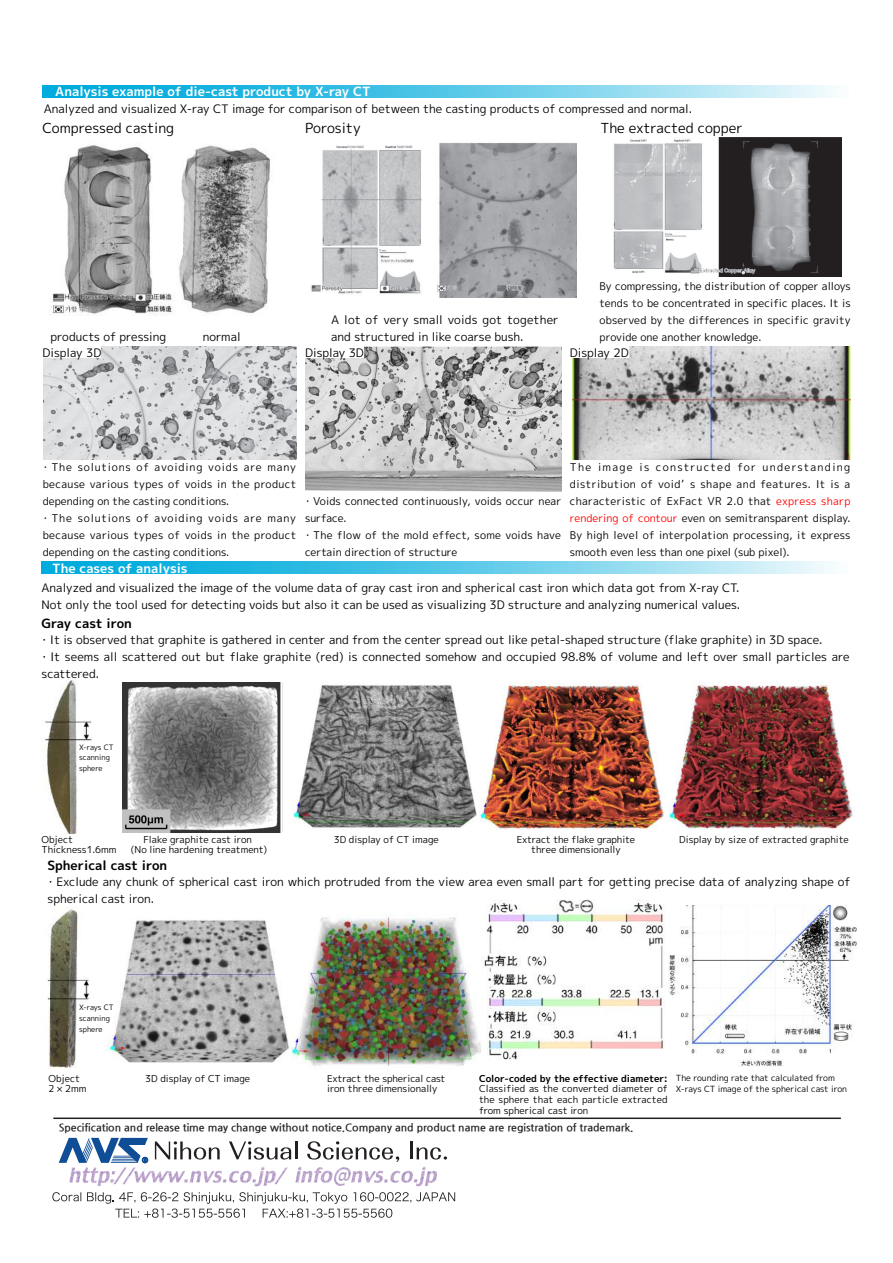
<style>
.page{position:relative;width:893px;height:1263px;background:#fff}
.page>*{position:absolute;margin:0;border:0;box-sizing:border-box;transform-origin:0 0}
.t1{font:13.8px "Mig Mix 1 P Regular";color:#000}
.t2{font:12.75px "Mig Mix 1 P Bold";color:#fff}
.t3{font:12.75px "Mig Mix 1 P Bold";color:#000}
.t4{font:11.7px/17px "Mig Mix 1 P Regular";color:#000}
.t5{font:10.65px/17px "Mig Mix 1 P Regular";letter-spacing:.01em;color:#000}
.t6{font:700 10.65px "Nanum Gothic";color:#231f20}
.t7{font:10.65px "Mig Mix 1 P Regular";letter-spacing:.03em;color:#000}
.t8{font:10.65px "Mig Mix 1 P Regular";letter-spacing:.075em;color:#000}
.t9{font:10.65px "Mig Mix 1 P Regular";letter-spacing:.12em;color:#000}
.t10{font:10.65px "Mig Mix 1 P Regular";letter-spacing:.045em;color:#000}
.t11{font:10.65px "Mig Mix 1 P Regular";letter-spacing:.03em;color:#f00}
.t12{font:9.6px/10.6px "Mig Mix 1 P Regular";color:#000}
.t13{font:9.6px "Mig Mix 1 P Bold";color:#000}
.t14{font:8.55px/10.6px "Mig Mix 1 P Regular";color:#000}
.t15{font:7.5px/10.6px "Mig Mix 1 P Regular";color:#000}
.s1{color:#f00}
</style>
<div class="page">
<img style="left:572px;top:347px;width:278px;height:113px">
<svg style="left:43px;top:85px;width:791px;height:13px;background:#5ecae9"></svg>
<img style="left:51px;top:145px;width:219px;height:171px">
<img style="left:613px;top:138px;width:229px;height:138px">
<img style="left:311px;top:143px;width:266px;height:155px">
<img style="left:305px;top:347px;width:256px;height:144px">
<img style="left:44px;top:347px;width:252px;height:112px">
<div style="left:43px;top:347px;width:58px;height:11px;background:#fff"></div>
<div style="left:305px;top:347px;width:59px;height:11px;background:#fff"></div>
<div style="left:570px;top:347px;width:59px;height:11px;background:#fff"></div>
<svg style="left:42px;top:562px;width:791px;height:12px;background:#5ecae9"></svg>
<img style="left:69px;top:1166px;width:368px;height:21px">
<svg style="left:52px;top:1192px;width:29px;height:9px"></svg>
<svg style="left:87px;top:1192px;width:368px;height:26px"></svg>
<img style="left:293px;top:681px;width:562px;height:149px">
<img style="left:123px;top:682px;width:158px;height:150px">
<img style="left:42px;top:679px;width:49px;height:155px">
<div style="left:79px;top:743px;width:35px;height:29px;background:#fff"></div>
<img style="left:668px;top:905px;width:188px;height:161px">
<img style="left:47px;top:906px;width:42px;height:163px">
<img style="left:105px;top:913px;width:376px;height:153px">
<hr style="left:53px;top:1117px;width:788px;height:2px;background:#231f20">
<img style="left:481px;top:899px;width:184px;height:161px">
<div style="left:79px;top:1004px;width:35px;height:29px;background:#fff"></div>
<svg style="left:155px;top:1141px;width:65px;height:18px"></svg>
<svg style="left:229px;top:1141px;width:68px;height:18px"></svg>
<svg style="left:307px;top:1141px;width:92px;height:21px"></svg>
<hr style="left:410px;top:1141px;width:3px;height:18px;background:#231f20">
<svg style="left:417px;top:1147px;width:30px;height:12px"></svg>
<svg style="left:59px;top:1138px;width:89px;height:25px"></svg>
<p class="t2" style="left:43px;top:82px;width:329px">　Analysis example of die-cast product by X-ray CT</p>
<p class="t1" style="left:43px;top:118px;width:133px">Compressed casting</p>
<p class="t4" style="left:44px;top:100px;width:650px">Analyzed and visualized -X ray CT image for comparison of between the casting products of compressed and normal.</p>
<p class="t1" style="left:305px;top:118px;width:57px">Porosity</p>
<p class="t1" style="left:600px;top:118px;width:144px">The extracted copper</p>
<p class="t4" style="left:51px;top:328px;width:117px">products of pressing</p>
<p class="t4" style="left:43px;top:344px;width:60px">Display 3D</p>
<p class="t4" style="left:203px;top:328px;width:40px">normal</p>
<p class="t4" style="left:331px;top:311px;width:229px">A lot of very small voids got together and structured in like coarse bush.</p>
<p class="t4" style="left:305px;top:344px;width:60px">Display 3D</p>
<p class="t5" style="left:600px;top:278px;width:253px;text-align:justify">By compressing, the distribution of copper alloys tends to be concentrated in specific places. It is observed by the differences in specific gravity provide one another knowledge.</p>
<p class="t4" style="left:570px;top:344px;width:60px">Display 2D</p>
<p class="t5" style="left:40px;top:459px;width:33px">・The</p>
<p class="t7" style="left:43px;top:477px;width:255px">because various types of voids in the product</p>
<p class="t5" style="left:43px;top:493px;width:188px">depending on the casting conditions.</p>
<p class="t5" style="left:267px;top:510px;width:30px">many</p>
<p class="t8" style="left:78px;top:460px;width:55px">solutions</p>
<p class="t8" style="left:155px;top:460px;width:49px">avoiding</p>
<p class="t5" style="left:208px;top:459px;width:31px">voids</p>
<p class="t5" style="left:137px;top:459px;width:14px">of</p>
<p class="t5" style="left:244px;top:459px;width:19px">are</p>
<p class="t5" style="left:267px;top:459px;width:30px">many</p>
<p class="t5" style="left:40px;top:510px;width:258px">・The<br>because various types of voids in the product depending on the casting conditions.</p>
<p class="t8" style="left:78px;top:511px;width:55px">solutions</p>
<p class="t8" style="left:155px;top:511px;width:49px">avoiding</p>
<p class="t5" style="left:208px;top:510px;width:31px">voids</p>
<p class="t5" style="left:137px;top:510px;width:14px">of</p>
<p class="t5" style="left:244px;top:510px;width:19px">are</p>
<p class="t2" style="left:52px;top:559px;width:137px">The cases of analysis</p>
<p class="t5" style="left:302px;top:493px;width:260px">・Voids connected continuously, voids occur near surface.<br>・The flow of the mold effect, some voids have certain direction of structure</p>
<p class="t5" style="left:570px;top:459px;width:23px">The</p>
<p class="t5" style="left:598px;top:459px;width:36px">image</p>
<p class="t5" style="left:639px;top:459px;width:11px">is</p>
<p class="t9" style="left:656px;top:460px;width:76px">constructed</p>
<p class="t5" style="left:737px;top:459px;width:20px">for</p>
<p class="t9" style="left:763px;top:460px;width:89px">understanding</p>
<p class="t5" style="left:658px;top:476px;width:28px">void’</p>
<p class="t10" style="left:570px;top:477px;width:68px">distribution</p>
<p class="t5" style="left:700px;top:476px;width:33px">shape</p>
<p class="t5" style="left:737px;top:476px;width:20px">and</p>
<p class="t5" style="left:830px;top:476px;width:11px">is</p>
<p class="t5" style="left:641px;top:476px;width:13px">of</p>
<p class="t10" style="left:761px;top:477px;width:52px">features.</p>
<p class="t5" style="left:816px;top:476px;width:11px">It</p>
<p class="t5" style="left:690px;top:476px;width:7px">s</p>
<p class="t5" style="left:844px;top:476px;width:7px">a</p>
<p class="t5" style="left:570px;top:493px;width:282px">characteristic of ExFact VR 2.0 that<br><span class="s1">rendering of contour</span> even on semitransparent display.<br>By high level of interpolation processing, it express smooth even less than one pixel (sub pixel .(</p>
<p class="t11" style="left:776px;top:494px;width:76px">express sharp</p>
<p class="t4" style="left:42px;top:579px;width:700px">Analyzed and visualized the image of the volume data of gray cast iron and spherical cast iron which data got from -X ray CT.<br>Not only the tool used for detecting voids but also it can be used as visualizing 3D structure and analyzing numerical values.</p>
<p class="t3" style="left:42px;top:614px;width:92px">Gray cast iron</p>
<p class="t4" style="left:39px;top:631px;width:813px">・It is observed that graphite is gathered in center and from the center spread out like petal-shaped structure (flake graphite) in 3D space.<br>・It seems all scattered out but flake graphite (red) is connected somehow and occupied 98.8% of volume and left over small particles are scattered.</p>
<p class="t15" style="left:79px;top:741px;width:36px">-X rays CT scanning sphere</p>
<p class="t12" style="left:42px;top:834px;width:77px">Object<br>Thickness1.6mm</p>
<p class="t12" style="left:334px;top:834px;width:95px">3DCT 像の三次元表示</p>
<p class="t12" style="left:683px;top:834px;width:164px">抽出した黒鉛を大きさ別に色分け表示</p>
<p class="t12" style="left:519px;top:834px;width:116px">片状黒鉛を三次元的に抽出</p>
<p class="t12" style="left:131px;top:834px;width:138px;text-align:center">Flake graphite cast iron<br>(No line hardening treatment(</p>
<p class="t12" style="left:679px;top:834px;width:171px">Display by size of extracted graphite</p>
<p class="t12" style="left:349px;top:834px;width:91px">display of CT image</p>
<p class="t12" style="left:517px;top:834px;width:120px">Extract the flake graphite</p>
<p class="t12" style="left:531px;top:844px;width:91px">three dimensionally</p>
<p class="t3" style="left:48px;top:856px;width:121px">Spherical cast iron</p>
<p class="t4" style="left:45px;top:873px;width:807px">・Exclude any chunk of spherical cast iron which protruded from the view area even small part for getting precise data of analyzing shape of spherical cast iron.</p>
<p class="t15" style="left:79px;top:1002px;width:36px">-X rays CT scanning sphere</p>
<p class="t12" style="left:49px;top:1073px;width:39px">Object<br>2 × 2mm</p>
<p class="t12" style="left:145px;top:1073px;width:107px">3D display of CT image</p>
<p class="t12" style="left:327px;top:1073px;width:120px">Extract the spherical cast</p>
<p class="t12" style="left:327px;top:1083px;width:112px">iron three dimensionally</p>
<p class="t13" style="left:479px;top:1071px;width:190px">Color-coded by the effective diameter:</p>
<p class="t12" style="left:479px;top:1083px;width:190px;text-align:justify">Classified as the converted diameter of the sphere that each particle extracted from spherical cast iron</p>
<p class="t6" style="left:59px;top:1122px;width:576px">Specification and release time may change without notice.Company and product name are registration of trademark.</p>
<p class="t14" style="left:676px;top:1072px;width:173px">The rounding rate that calculated from<br>-X rays CT image of the spherical cast iron</p>
</div>
